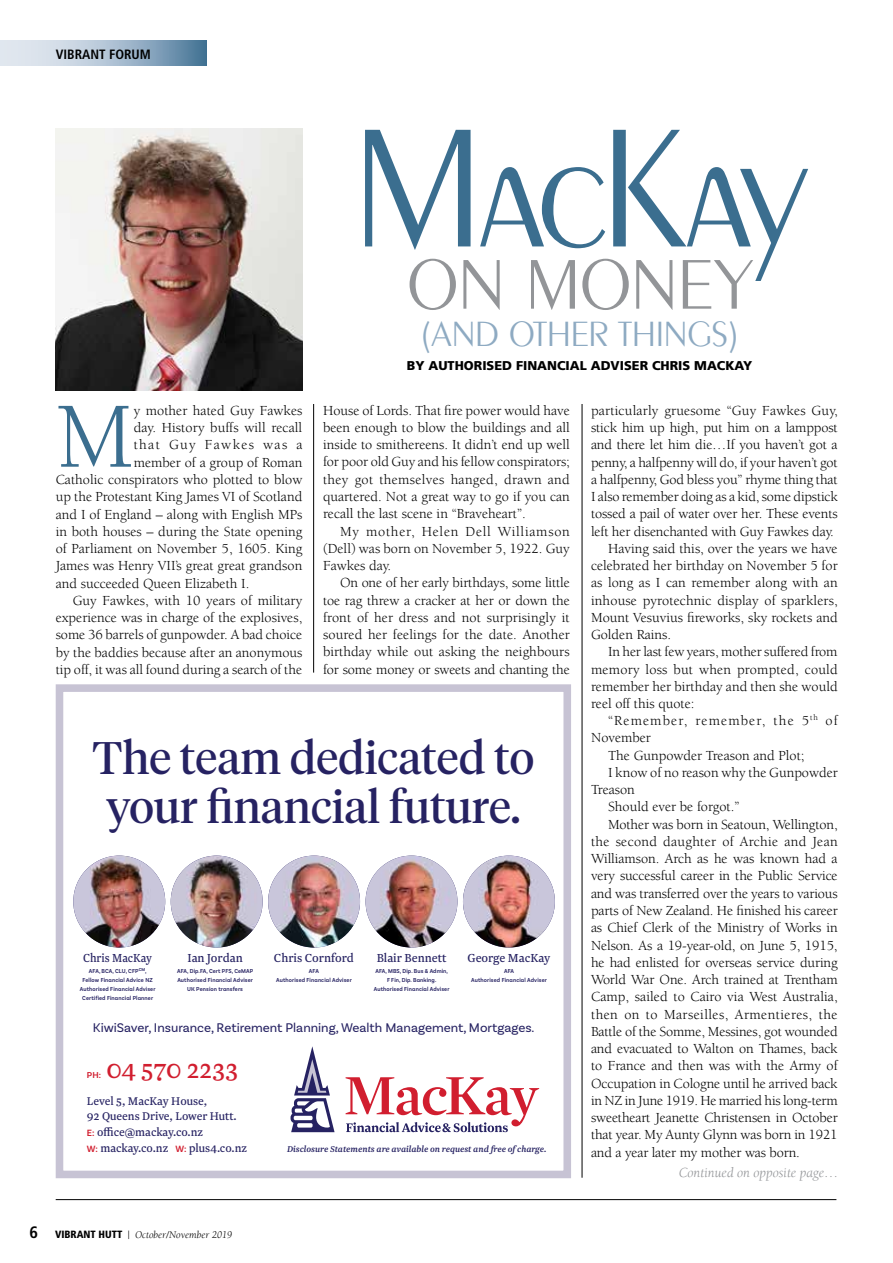
<style>
.page{position:relative;width:893px;height:1263px;background:#fff}
.page>*{position:absolute;margin:0;border:0;box-sizing:border-box;transform-origin:0 0}
.t1{font:300 180px "Peignot";letter-spacing:-.05em;color:#3b6e8f}
.t2{font:95.7px "Berkeley";color:#3b6e8f}
.t3{font:300 75px "Peignot";letter-spacing:-.025em;color:#939598}
.t4{font:45.45px/48.4px "Tiempos Headline";color:#262262}
.t5{font:300 37.5px "Peignot";letter-spacing:-.02em;color:#8eaac2}
.t6{font:28.2px "Newzald";color:#d11e2f}
.t7{font:700 condensed 16.5px "Frutiger LT Std";color:#000}
.t8{font:14.25px/17.2px "Berkeley";color:#000;text-align:justify}
.t9{font:14.25px "Berkeley";letter-spacing:.03em;color:#000}
.t10{font:14.25px "Berkeley";letter-spacing:.02em;color:#000}
.t11{font:14.25px "Berkeley";letter-spacing:.08em;color:#000}
.t12{font:italic 14.25px "Berkeley";color:#939598}
.t13{font:14.25px "Berkeley";letter-spacing:.095em;color:#000}
.t14{font:13.65px "Newzald";color:#262262}
.t15{font:13.65px "Newzald";color:#262262;scale:.94 1}
.t16{font:700 condensed 13.5px "Frutiger LT Std";color:#000}
.t17{font:13.2px "Basic Sans";color:#262262}
.t18{font:13.05px/15.9px "Newzald";color:#262262}
.t19{font:900 12.75px "Frutiger LT Std";color:#000}
.t20{font:italic 10.5px "Berkeley";color:#000}
.t21{font:italic 500 9.9px "Newzald";color:#262262}
.t22{font:600 9px "Basic Sans Alt";color:#d11e2f}
.t23{font:600 6px/9.1px "Basic Sans Alt";letter-spacing:.02em;color:#262262;text-align:center;scale:.94 1}
.s1{font-family:"Basic Sans Alt";font-weight:600;font-size:9.6px;color:#d11e2f}
.s2{font-family:"Frutiger LT Std";font-weight:900;font-style:normal;font-stretch:condensed}
</style>
<div class="page">
<hr style="left:56px;top:1199px;width:780px;height:1px;background:#000">
<svg style="left:0;top:40px;width:207px;height:26px"></svg>
<div style="left:56px;top:684px;width:515px;height:494px;border:8px solid #c7c3d4"></div>
<svg style="left:346px;top:1077px;width:193px;height:55px"></svg>
<svg style="left:291px;top:1046px;width:44px;height:86px"></svg>
<img style="left:73px;top:855px;width:92px;height:92px;border-radius:46px">
<img style="left:366px;top:855px;width:91px;height:92px;border-radius:46px">
<img style="left:463px;top:855px;width:92px;height:92px;border-radius:46px">
<img style="left:171px;top:855px;width:92px;height:92px;border-radius:46px">
<img style="left:268px;top:855px;width:92px;height:92px;border-radius:46px">
<hr style="left:313px;top:404px;width:1px;height:269px;background:#000">
<hr style="left:582px;top:404px;width:1px;height:774px;background:#000">
<img style="left:56px;top:128px;width:246px;height:262px">
<p class="t16" style="left:56px;top:46px;width:97px">VIBRANT FORUM</p>
<h1 class="t1" style="left:351px;top:85px;width:459px">MacKay</h1>
<h3 class="t3" style="left:406px;top:242px;width:348px">ON MONEY</h3>
<h3 class="t5" style="left:421px;top:313px;width:319px">(AND OTHER THINGS)</h3>
<p class="t19" style="left:407px;top:358px;width:347px">BY AUTHORISED FINANCIAL ADVISER CHRIS MACKAY</p>
<h2 class="t2" style="left:56px;top:386px;width:80px">M</h2>
<p class="t8" style="left:134px;top:402px;width:170px">y mother hated Guy Fawkes</p>
<p class="t8" style="left:134px;top:419px;width:170px">day. History buffs will recall</p>
<p class="t13" style="left:134px;top:437px;width:170px">that Guy Fawkes was a</p>
<p class="t8" style="left:134px;top:454px;width:170px">member of a group of Roman</p>
<p class="t8" style="left:56px;top:471px;width:248px">Catholic conspirators who plotted to blow</p>
<p class="t8" style="left:56px;top:488px;width:248px">up the Protestant King James VI of Scotland</p>
<p class="t8" style="left:56px;top:506px;width:248px">and I of England – along with English MPs</p>
<p class="t8" style="left:56px;top:523px;width:248px">in both houses – during the State opening</p>
<p class="t8" style="left:56px;top:540px;width:248px">of Parliament on November 5, 1605. King</p>
<p class="t8" style="left:56px;top:557px;width:248px">James was Henry VII’s great great grandson</p>
<p class="t8" style="left:56px;top:575px;width:195px">and succeeded Queen Elizabeth I.</p>
<p class="t8" style="left:73px;top:592px;width:231px">Guy Fawkes, with 10 years of military</p>
<p class="t8" style="left:56px;top:609px;width:248px">experience was in charge of the explosives,</p>
<p class="t8" style="left:56px;top:626px;width:248px">some 36 barrels of gunpowder. A bad choice</p>
<p class="t8" style="left:56px;top:644px;width:248px">by the baddies because after an anonymous</p>
<p class="t8" style="left:56px;top:661px;width:248px">tip off, it was all found during a search of the</p>
<p class="t8" style="left:323px;top:402px;width:248px">House of Lords. That fire power would have been enough to blow the buildings and all inside to smithereens. It didn’t end up well for poor old Guy and his fellow conspirators; they got themselves hanged, drawn and quartered. Not a great way to go if you can recall the last scene in “Braveheart”.</p>
<p class="t8" style="left:323px;top:523px;width:248px;text-indent:17px">My mother, Helen Dell Williamson (Dell) was born on November 5, 1922. Guy Fawkes day.</p>
<p class="t8" style="left:323px;top:574px;width:248px;text-indent:17px">On one of her early birthdays, some little toe rag threw a cracker at her or down the front of her dress and not surprisingly it soured her feelings for the date. Another birthday while out asking the neighbours for some money or sweets and chanting the</p>
<h3 class="t4" style="left:93px;top:732px;width:443px">The team dedicated to your financial future.</h3>
<p class="t15" style="left:83px;top:949px;width:75px">Chris MacKay</p>
<p class="t23" style="left:80px;top:966px;width:82px">AFA, BCA, CLU, CFP<sup>CM</sup>,<br>Fellow Financial Advice NZ<br>Authorised Financial Adviser<br>Certified Financial Planner</p>
<p class="t14" style="left:187px;top:949px;width:57px">Ian Jordan</p>
<p class="t23" style="left:177px;top:966px;width:83px">AFA, Dip.FA, Cert PFS, CeMAP<br>Authorised Financial Adviser<br>UK Pension transfers</p>
<p class="t14" style="left:274px;top:949px;width:81px">Chris Cornford</p>
<p class="t23" style="left:276px;top:966px;width:82px">AFA<br>Authorised Financial Adviser</p>
<p class="t14" style="left:377px;top:949px;width:71px">Blair Bennett</p>
<p class="t23" style="left:374px;top:966px;width:82px">AFA, MBS, Dip. Bus &amp; Admin,<br>F Fin, Dip. Banking.<br>Authorised Financial Adviser</p>
<p class="t14" style="left:467px;top:949px;width:85px">George MacKay</p>
<p class="t23" style="left:471px;top:966px;width:82px">AFA<br>Authorised Financial Adviser</p>
<p class="t17" style="left:93px;top:1019px;width:443px">KiwiSaver, Insurance, Retirement Planning, Wealth Management, Mortgages.</p>
<p class="t22" style="left:87px;top:1069px;width:16px">PH:</p>
<h3 class="t6" style="left:106px;top:1052px;width:134px">04 570 2233</h3>
<p class="t18" style="left:87px;top:1092px;width:162px">Level 5, MacKay House,<br>92 Queens Drive, Lower Hutt.<br><span class="s1">E:</span> office@mackay.co.nz<br><span class="s1">W:</span> mackay.co.nz <span class="s1">W:</span> plus4.co.nz</p>
<p class="t7" style="left:30px;top:1222px;width:10px">6</p>
<p class="t20" style="left:55px;top:1229px;width:179px"><span class="s2">VIBRANT HUTT</span> | October/November 2019</p>
<p class="t21" style="left:287px;top:1143px;width:261px">Disclosure Statements are available on request and free of charge.</p>
<p class="t8" style="left:591px;top:402px;width:248px">particularly gruesome “Guy Fawkes Guy,</p>
<p class="t8" style="left:591px;top:419px;width:248px">stick him up high, put him on a lamppost</p>
<p class="t8" style="left:591px;top:436px;width:248px">and there let him die…If you haven’t got a</p>
<p class="t8" style="left:591px;top:454px;width:248px">penny, a halfpenny will do, if your haven’t got</p>
<p class="t8" style="left:591px;top:471px;width:248px">a halfpenny, God bless you” rhyme thing that</p>
<p class="t8" style="left:591px;top:488px;width:248px">I also remember doing as a kid, some dipstick</p>
<p class="t8" style="left:591px;top:505px;width:248px">tossed a pail of water over her. These events</p>
<p class="t8" style="left:591px;top:523px;width:244px">left her disenchanted with Guy Fawkes day.</p>
<p class="t8" style="left:608px;top:540px;width:231px">Having said this, over the years we have</p>
<p class="t8" style="left:591px;top:557px;width:248px">celebrated her birthday on November 5 for</p>
<p class="t8" style="left:591px;top:575px;width:248px">as long as I can remember along with an</p>
<p class="t8" style="left:591px;top:592px;width:248px">inhouse pyrotechnic display of sparklers,</p>
<p class="t8" style="left:591px;top:609px;width:248px">Mount Vesuvius fireworks, sky rockets and</p>
<p class="t8" style="left:591px;top:626px;width:82px">Golden Rains.</p>
<p class="t8" style="left:608px;top:644px;width:231px">In her last few years, mother suffered from</p>
<p class="t8" style="left:591px;top:661px;width:248px">memory loss but when prompted, could</p>
<p class="t8" style="left:591px;top:678px;width:248px">remember her birthday and then she would</p>
<p class="t8" style="left:591px;top:695px;width:105px">reel off this quote:</p>
<p class="t11" style="left:608px;top:713px;width:231px">“Remember, remember, the 5<sup>th</sup> of</p>
<p class="t8" style="left:591px;top:730px;width:61px">November</p>
<p class="t8" style="left:608px;top:747px;width:198px">The Gunpowder Treason and Plot;</p>
<p class="t8" style="left:608px;top:764px;width:231px">I know of no reason why the Gunpowder</p>
<p class="t8" style="left:591px;top:781px;width:45px">Treason</p>
<p class="t8" style="left:608px;top:799px;width:133px">Should ever be forgot.”</p>
<p class="t8" style="left:608px;top:816px;width:231px">Mother was born in Seatoun, Wellington,</p>
<p class="t10" style="left:591px;top:834px;width:248px">the second daughter of Archie and Jean</p>
<p class="t8" style="left:591px;top:850px;width:248px">Williamson. Arch as he was known had a</p>
<p class="t8" style="left:591px;top:868px;width:248px">very successful career in the Public Service</p>
<p class="t8" style="left:591px;top:885px;width:248px">and was transferred over the years to various</p>
<p class="t8" style="left:591px;top:902px;width:248px">parts of New Zealand. He finished his career</p>
<p class="t8" style="left:591px;top:919px;width:248px">as Chief Clerk of the Ministry of Works in</p>
<p class="t8" style="left:591px;top:937px;width:248px">Nelson. As a 19-year-old, on June 5, 1915,</p>
<p class="t8" style="left:591px;top:954px;width:248px">he had enlisted for overseas service during</p>
<p class="t8" style="left:591px;top:971px;width:248px">World War One. Arch trained at Trentham</p>
<p class="t8" style="left:591px;top:988px;width:248px">Camp, sailed to Cairo via West Australia,</p>
<p class="t9" style="left:591px;top:1006px;width:248px">then on to Marseilles, Armentieres, the</p>
<p class="t8" style="left:591px;top:1023px;width:248px">Battle of the Somme, Messines, got wounded</p>
<p class="t8" style="left:591px;top:1040px;width:248px">and evacuated to Walton on Thames, back</p>
<p class="t8" style="left:591px;top:1057px;width:248px">to France and then was with the Army of</p>
<p class="t8" style="left:591px;top:1075px;width:248px">Occupation in Cologne until he arrived back</p>
<p class="t8" style="left:591px;top:1092px;width:248px">in NZ in June 1919. He married his long-term</p>
<p class="t8" style="left:591px;top:1109px;width:248px">sweetheart Jeanette Christensen in October</p>
<p class="t8" style="left:591px;top:1126px;width:248px">that year. My Aunty Glynn was born in 1921</p>
<p class="t8" style="left:591px;top:1144px;width:210px">and a year later my mother was born.</p>
<p class="t12" style="left:679px;top:1165px;width:161px">Continued on opposite page…</p>
</div>
